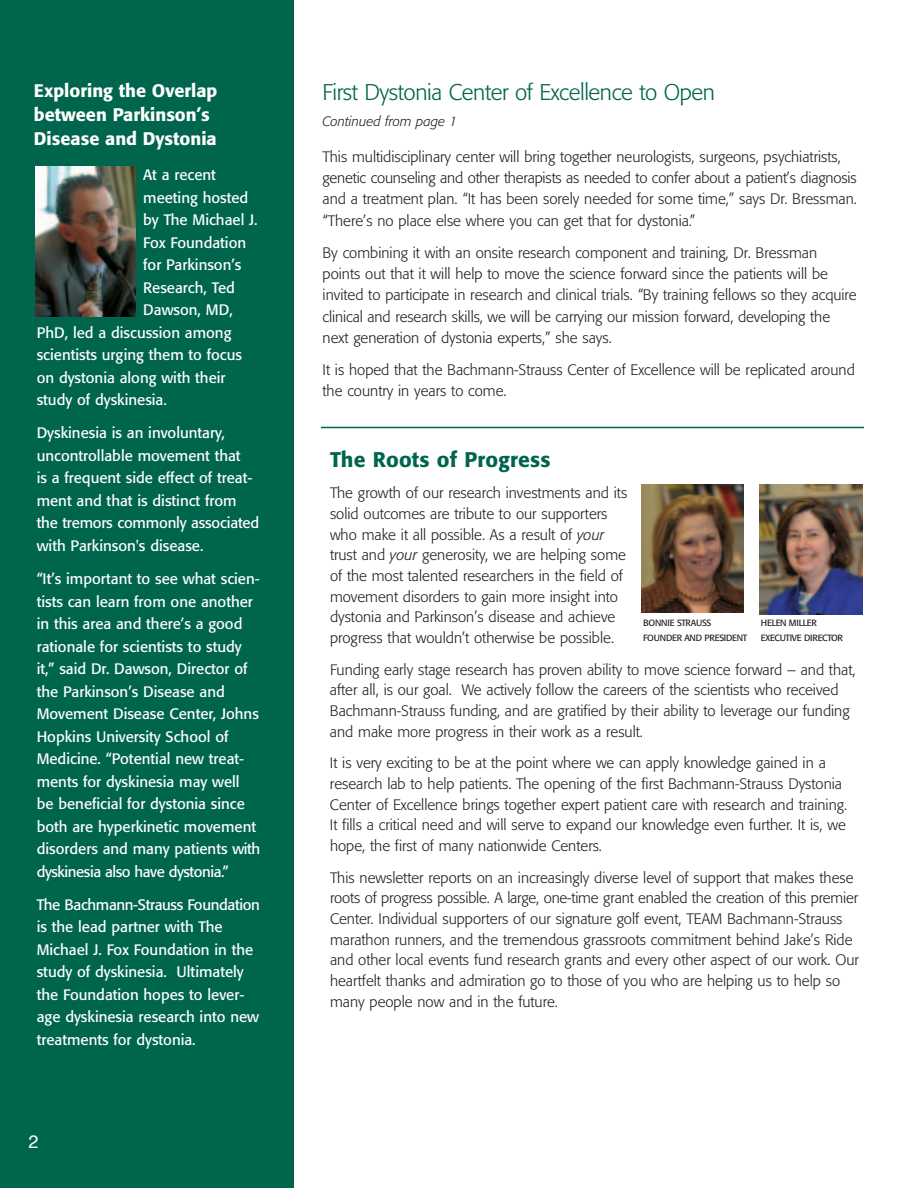
<style>
.page{position:relative;width:918px;height:1188px;background:#fff}
.page>*{position:absolute;margin:0;border:0;box-sizing:border-box;transform-origin:0 0}
.t1{font:300 22.5px "Formata";letter-spacing:-.015em;color:#00654d}
.t2{font:500 21px "Formata";letter-spacing:.01em;color:#00654d}
.t3{font:500 18px/24px "Formata";color:#fff}
.t4{font:18px "Helvetica";color:#fff}
.t5{font:300 15px/20.7px "Formata";color:#231f20}
.t6{font:15px/22.5px "Formata";color:#fff}
.t7{font:italic 300 13.5px "Formata";color:#231f20}
.t8{font:9px/15px "Formata";letter-spacing:-.035em;color:#231f20}
.s1{font-style:italic}
</style>
<div class="page">
<div style="left:0;top:0;width:294px;height:1188px;background:#00654d"></div>
<img style="left:759px;top:484px;width:103px;height:130px">
<img style="left:641px;top:484px;width:102px;height:129px">
<hr style="left:321px;top:427px;width:543px;height:1px;background:#00654d">
<img style="left:35px;top:167px;width:101px;height:150px">
<p class="t3" style="left:34px;top:80px;width:185px">Exploring the Overlap between Parkinson’s<br>Disease and Dystonia</p>
<p class="t6" style="left:143px;top:165px;width:74px">At a recent</p>
<p class="t6" style="left:143px;top:187px;width:107px">meeting hosted</p>
<p class="t6" style="left:143px;top:210px;width:116px">by The Michael J.</p>
<p class="t6" style="left:143px;top:232px;width:104px">Fox Foundation</p>
<p class="t6" style="left:143px;top:255px;width:100px">for Parkinson’s</p>
<p class="t6" style="left:143px;top:277px;width:93px">Research, Ted</p>
<p class="t6" style="left:143px;top:300px;width:91px">Dawson, MD,</p>
<p class="t6" style="left:37px;top:322px;width:196px">PhD, led a discussion among</p>
<p class="t6" style="left:37px;top:345px;width:207px">scientists urging them to focus</p>
<p class="t6" style="left:37px;top:367px;width:190px">on dystonia along with their</p>
<p class="t6" style="left:37px;top:390px;width:132px">study of dyskinesia.</p>
<p class="t6" style="left:37px;top:423px;width:224px">Dyskinesia is an involuntary, uncontrollable movement that<br>is a frequent side effect of treat&shy;ment and that is distinct from the tremors commonly associated with Parkinson's disease.</p>
<p class="t6" style="left:37px;top:569px;width:225px">“It’s important to see what scien&shy;tists can learn from one another in this area and there’s a good rationale for scientists to study it,” said Dr. Dawson, Director of the Parkinson’s Disease and<br>Movement Disease Center, Johns<br>Hopkins University School of<br>Medicine. “Potential new treat&shy;ments for dyskinesia may well be beneficial for dystonia since both are hyperkinetic movement disorders and many patients with dyskinesia also have dystonia.”</p>
<p class="t6" style="left:37px;top:895px;width:225px">The Bachmann-Strauss Foundation is the lead partner with The<br>Michael J. Fox Foundation in the study of dyskinesia. Ultimately the Foundation hopes to lever&shy;age dyskinesia research into new treatments for dystonia.</p>
<p class="t4" style="left:28px;top:1135px;width:12px">2</p>
<h1 class="t1" style="left:322px;top:83px;width:394px">First Dystonia Center of Excellence to Open</h1>
<p class="t7" style="left:322px;top:116px;width:136px">Continued from page 1</p>
<p class="t5" style="left:323px;top:147px;width:536px;line-height:21.3px">This multidisciplinary center will bring together neurologists, surgeons, psychiatrists, genetic counseling and other therapists as needed to confer about a patient’s diagnosis and a treatment plan. “It has been sorely needed for some time,” says Dr. Bressman. “There’s no place else where you can get that for dystonia.”</p>
<p class="t5" style="left:323px;top:243px;width:535px;line-height:21.3px">By combining it with an onsite research component and training, Dr. Bressman points out that it will help to move the science forward since the patients will be invited to participate in research and clinical trials. “By training fellows so they acquire clinical and research skills, we will be carrying our mission forward, developing the next generation of dystonia experts,” she says.</p>
<p class="t5" style="left:323px;top:360px;width:534px;line-height:21.3px">It is hoped that the Bachmann-Strauss Center of Excellence will be replicated around the country in years to come.</p>
<h2 class="t2" style="left:330px;top:450px;width:222px">The Roots of Progress</h2>
<p class="t5" style="left:330px;top:484px;width:299px">The growth of our research investments and its solid outcomes are tribute to our supporters who make it all possible. As a result of <span class="s1">your </span>trust and <span class="s1">your</span> generosity, we are helping some of the most talented researchers in the field of movement disorders to gain more insight into dystonia and Parkinson’s disease and achieve progress that wouldn’t otherwise be possible.</p>
<p class="t5" style="left:330px;top:660px;width:527px">Funding early stage research has proven ability to move science forward – and that, after all, is our goal. We actively follow the careers of the scientists who received Bachmann-Strauss funding, and are gratified by their ability to leverage our funding and make more progress in their work as a result.</p>
<p class="t5" style="left:330px;top:754px;width:519px">It is very exciting to be at the point where we can apply knowledge gained in a research lab to help patients. The opening of the first Bachmann-Strauss Dystonia Center of Excellence brings together expert patient care with research and training.<br>It fills a critical need and will serve to expand our knowledge even further. It is, we hope, the first of many nationwide Centers.</p>
<p class="t5" style="left:330px;top:868px;width:530px">This newsletter reports on an increasingly diverse level of support that makes these roots of progress possible. A large, one-time grant enabled the creation of this premier Center. Individual supporters of our signature golf event, TEAM Bachmann-Strauss marathon runners, and the tremendous grassroots commitment behind Jake’s Ride and other local events fund research grants and every other aspect of our work. Our heartfelt thanks and admiration go to those of you who are helping us to help so many people now and in the future.</p>
<p class="t8" style="left:643px;top:616px;width:106px">BONNIE STRAUSS<br>FOUNDER AND PRESIDENT</p>
<p class="t8" style="left:761px;top:616px;width:83px">HELEN MILLER<br>EXECUTIVE DIRECTOR</p>
</div>
